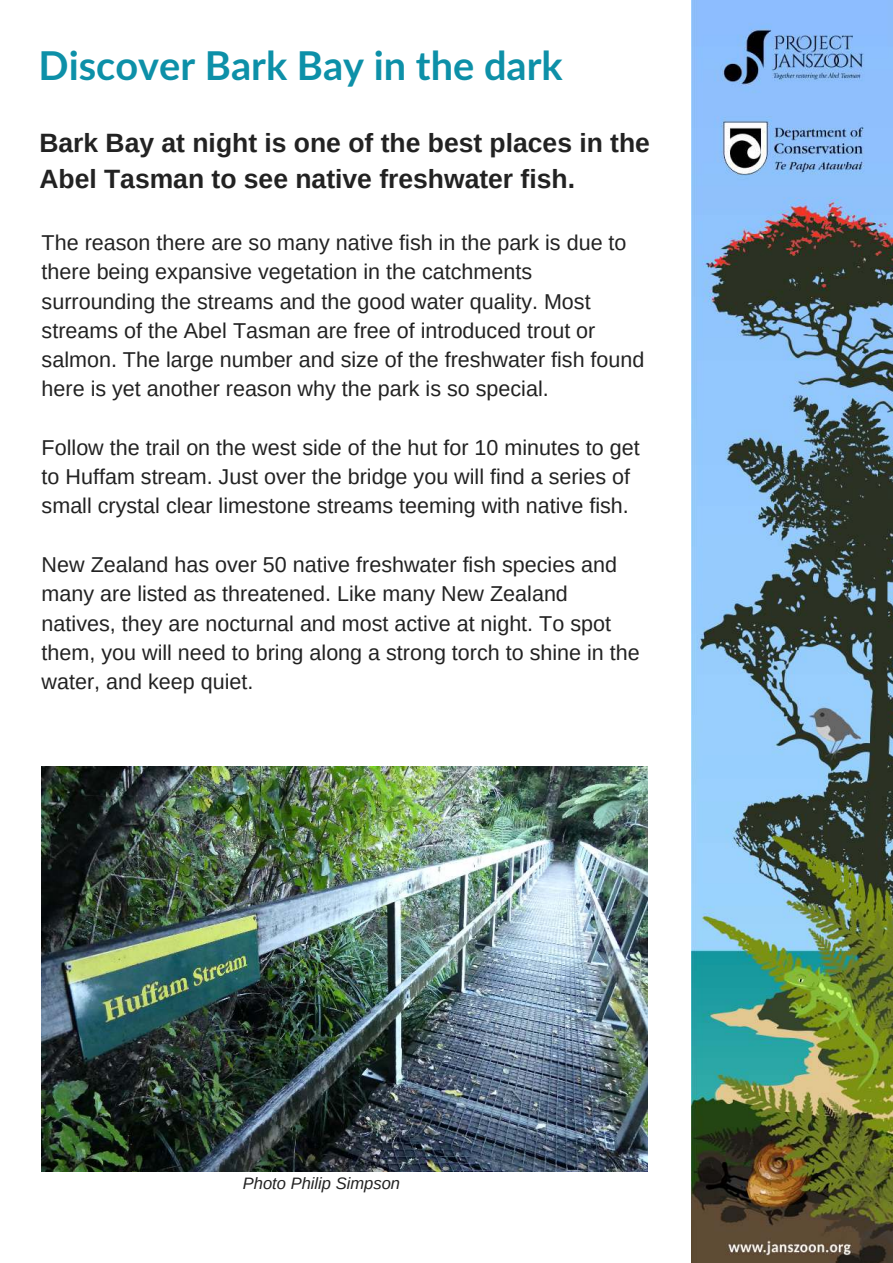
<style>
.page{position:relative;width:893px;height:1263px;background:#fff}
.page>*{position:absolute;margin:0;border:0;box-sizing:border-box;transform-origin:0 0}
.t1{font:700 39.75px "Lato";color:#0d90a8}
.t2{font:700 26.55px/36px "Arimo";color:#222}
.t3{font:21.45px/29.2px "Arimo";color:#222}
.t4{font:italic 16.5px "Arimo";color:#222}
</style>
<div class="page">
<img style="left:691px;top:0;width:202px;height:1263px">
<img style="left:42px;top:767px;width:605px;height:404px">
<h1 class="t1" style="left:38px;top:36px;width:526px">Discover Bark Bay in the dark</h1>
<p class="t2" style="left:39px;top:125px;width:612px">Bark Bay at night is one of the best places in the<br>Abel Tasman to see native freshwater fish.</p>
<p class="t3" style="left:42px;top:228px;width:604px">The reason there are so many native fish in the park is due to there being expansive vegetation in the catchments surrounding the streams and the good water quality. Most streams of the Abel Tasman are free of introduced trout or salmon. The large number and size of the freshwater fish found here is yet another reason why the park is so special.</p>
<p class="t3" style="left:42px;top:433px;width:600px">Follow the trail on the west side of the hut for 10 minutes to get to Huffam stream. Just over the bridge you will find a series of small crystal clear limestone streams teeming with native fish.</p>
<p class="t3" style="left:42px;top:550px;width:600px">New Zealand has over 50 native freshwater fish species and many are listed as threatened. Like many New Zealand natives, they are nocturnal and most active at night. To spot them, you will need to bring along a strong torch to shine in the water, and keep quiet.</p>
<p class="t4" style="left:243px;top:1172px;width:159px">Photo Philip Simpson</p>
</div>
